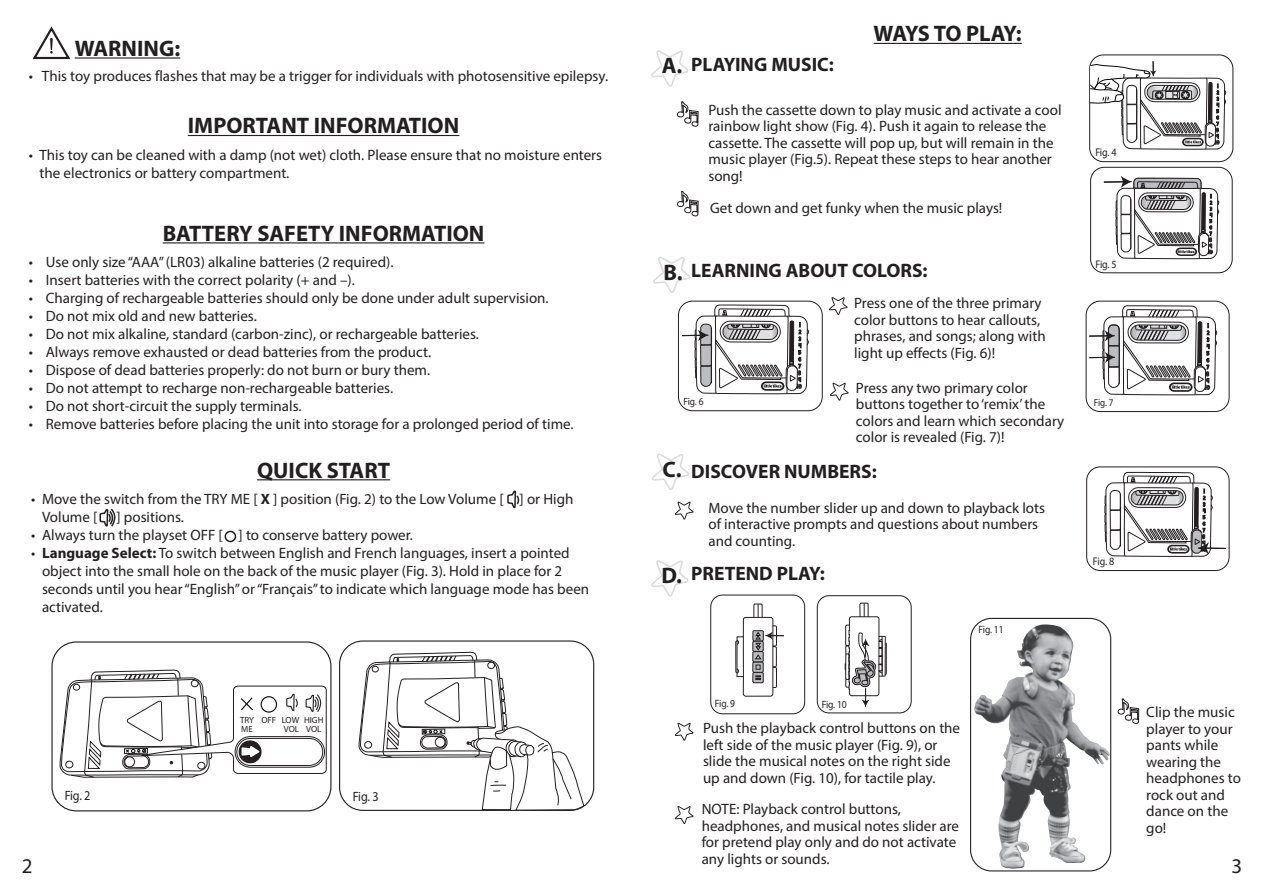
<style>
.page{position:relative;width:1263px;height:893px;background:#fff}
.page>*{position:absolute;margin:0;border:0;box-sizing:border-box;transform-origin:0 0}
.t1{font:700 22.5px "Myriad Pro";color:#231f20}
.t2{font:700 22.5px "Myriad Pro";letter-spacing:-.03em;color:#231f20}
.t3{font:21px "Myriad Pro";color:#231f20}
.t4{font:700 19.5px "Myriad Pro";color:#231f20}
.t5{font:15px/16.5px "Myriad Pro";color:#231f20}
.t6{font:13.5px "Myriad Pro";letter-spacing:-.025em;color:#231f20;scale:.9 1}
.t7{font:11.25px "Myriad Pro";color:#231f20;scale:.9 1}
.t8{font:11.1px "Myriad Pro";letter-spacing:-.025em;color:#231f20;scale:.9 1}
.t9{font:10.65px "Myriad Pro";letter-spacing:-.01em;color:#231f20;scale:.9 1}
.t10{font:10.5px "Myriad Pro";color:#231f20;scale:.9 1}
.t11{font:10.2px "Myriad Pro";color:#231f20;scale:.9 1}
.t12{font:8.85px/8.9px "Myriad Pro";color:#231f20}
.s1{font-weight:700}
</style>
<div class="page">
<svg style="left:32px;top:26px;width:39px;height:34px"></svg>
<svg style="left:652px;top:453px;width:37px;height:37px"></svg>
<svg style="left:651px;top:50px;width:38px;height:37px"></svg>
<svg style="left:651px;top:560px;width:38px;height:37px"></svg>
<svg style="left:675px;top:501px;width:19px;height:19px"></svg>
<svg style="left:675px;top:723px;width:19px;height:18px"></svg>
<svg style="left:675px;top:806px;width:19px;height:18px"></svg>
<svg style="left:1117px;top:698px;width:22px;height:26px"></svg>
<svg style="left:676px;top:191px;width:23px;height:26px"></svg>
<svg style="left:676px;top:101px;width:23px;height:26px"></svg>
<hr style="left:75px;top:57px;width:105px;height:2px;background:#231f20">
<hr style="left:188px;top:135px;width:271px;height:1px;background:#231f20">
<hr style="left:163px;top:242px;width:321px;height:1px;background:#231f20">
<hr style="left:257px;top:479px;width:133px;height:1px;background:#231f20">
<hr style="left:874px;top:43px;width:148px;height:1px;background:#231f20">
<svg style="left:735px;top:603px;width:49px;height:94px"></svg>
<div style="left:51px;top:641px;width:280px;height:170px;border:1px solid #231f20;border-radius:24px"></div>
<div style="left:339px;top:640px;width:255px;height:171px;border:1px solid #231f20;border-radius:23px"></div>
<div style="left:710px;top:595px;width:95px;height:119px;border:1px solid #231f20;border-radius:12px"></div>
<div style="left:817px;top:595px;width:94px;height:118px;border:1px solid #231f20;border-radius:12px"></div>
<div style="left:970px;top:618px;width:141px;height:253px;border:1px solid #231f20;border-radius:21px"></div>
<img style="left:973px;top:624px;width:122px;height:244px">
<svg style="left:60px;top:669px;width:267px;height:109px"></svg>
<div style="left:237px;top:738px;width:86px;height:28px;border:1px solid #231f20;border-radius:14px"></div>
<div style="left:225px;top:531px;width:11px;height:11px;border:2px solid #231f20;border-radius:50%"></div>
<svg style="left:507px;top:490px;width:13px;height:19px"></svg>
<svg style="left:99px;top:508px;width:17px;height:19px"></svg>
<svg style="left:359px;top:651px;width:225px;height:160px"></svg>
<div style="left:1086px;top:301px;width:143px;height:111px;border:1px solid #231f20;border-radius:14px"></div>
<svg style="left:653px;top:256px;width:156px;height:156px"></svg>
<div style="left:1086px;top:467px;width:143px;height:104px;border:1px solid #231f20;border-radius:14px"></div>
<svg style="left:1089px;top:54px;width:137px;height:517px"></svg>
<svg style="left:829px;top:297px;width:58px;height:417px"></svg>
<h1 class="t1" style="left:75px;top:34px;width:107px">WARNING:</h1>
<p class="t5" style="left:29px;top:67px;width:581px">• This toy produces flashes that may be a trigger for individuals with photosensitive epilepsy.</p>
<h1 class="t1" style="left:188px;top:111px;width:273px">IMPORTANT INFORMATION</h1>
<p class="t5" style="left:40px;top:146px;width:564px;line-height:18px;text-indent:-11px">• This toy can be cleaned with a damp (not wet) cloth. Please ensure that no moisture enters the electronics or battery compartment.</p>
<h1 class="t1" style="left:163px;top:218px;width:323px">BATTERY SAFETY INFORMATION</h1>
<p class="t5" style="left:29px;top:253px;width:366px">• Use only size “AAA” (LR03) alkaline batteries (2 required).</p>
<p class="t5" style="left:29px;top:271px;width:328px">• Insert batteries with the correct polarity (+ and –).</p>
<p class="t5" style="left:29px;top:289px;width:521px">• Charging of rechargeable batteries should only be done under adult supervision.</p>
<p class="t5" style="left:29px;top:307px;width:229px">• Do not mix old and new batteries.</p>
<p class="t5" style="left:29px;top:325px;width:452px">• Do not mix alkaline, standard (carbon-zinc), or rechargeable batteries.</p>
<p class="t5" style="left:29px;top:343px;width:404px">• Always remove exhausted or dead batteries from the product.</p>
<p class="t5" style="left:29px;top:361px;width:403px">• Dispose of dead batteries properly: do not burn or bury them.</p>
<p class="t5" style="left:29px;top:379px;width:366px">• Do not attempt to recharge non-rechargeable batteries.</p>
<p class="t5" style="left:29px;top:397px;width:274px">• Do not short-circuit the supply terminals.</p>
<p class="t5" style="left:29px;top:415px;width:546px">• Remove batteries before placing the unit into storage for a prolonged period of time.</p>
<h1 class="t1" style="left:257px;top:455px;width:134px">QUICK START</h1>
<p class="t5" style="left:42px;top:490px;width:533px;line-height:18px;text-indent:-11px">• Move the switch from the TRY ME [ <span class="s1">X</span> ] position (Fig. 2) to the Low Volume [ ] or High<br>Volume [</p>
<p class="t5" style="left:116px;top:509px;width:69px">] positions.</p>
<p class="t5" style="left:31px;top:527px;width:383px">• Always turn the playset OFF [ ] to conserve battery power.</p>
<p class="t5" style="left:42px;top:544px;width:549px;line-height:18px;text-indent:-11px">• <span class="s1">Language Select:</span> To switch between English and French languages, insert a pointed object into the small hole on the back of the music player (Fig. 3). Hold in place for 2 seconds until you hear “English” or “Français” to indicate which language mode has been activated.</p>
<h1 class="t1" style="left:662px;top:51px;width:22px">A.</h1>
<h3 class="t4" style="left:691px;top:52px;width:144px">PLAYING MUSIC:</h3>
<h1 class="t2" style="left:874px;top:19px;width:150px">WAYS TO PLAY:</h1>
<p class="t5" style="left:708px;top:101px;width:355px">Push the cassette down to play music and activate a cool rainbow light show (Fig. 4). Push it again to release the cassette. The cassette will pop up, but will remain in the music player (Fig.5). Repeat these steps to hear another song!</p>
<p class="t5" style="left:710px;top:199px;width:294px">Get down and get funky when the music plays!</p>
<h1 class="t1" style="left:664px;top:257px;width:21px">B.</h1>
<h3 class="t4" style="left:691px;top:258px;width:238px">LEARNING ABOUT COLORS:</h3>
<p class="t7" style="left:1095px;top:145px;width:25px">Fig. 4</p>
<p class="t8" style="left:1095px;top:257px;width:25px">Fig. 5</p>
<p class="t5" style="left:854px;top:295px;width:193px">Press one of the three primary color buttons to hear callouts, phrases, and songs; along with light up effects (Fig. 6)!</p>
<p class="t5" style="left:856px;top:379px;width:210px">Press any two primary color buttons together to ‘remix’ the colors and learn which secondary color is revealed (Fig. 7)!</p>
<p class="t10" style="left:683px;top:395px;width:24px">Fig. 6</p>
<p class="t11" style="left:1094px;top:397px;width:23px">Fig. 7</p>
<h1 class="t1" style="left:662px;top:454px;width:21px">C.</h1>
<h1 class="t1" style="left:661px;top:561px;width:22px">D.</h1>
<h3 class="t4" style="left:691px;top:459px;width:187px">DISCOVER NUMBERS:</h3>
<p class="t5" style="left:708px;top:499px;width:338px">Move the number slider up and down to playback lots of interactive prompts and questions about numbers and counting.</p>
<h3 class="t4" style="left:691px;top:561px;width:135px">PRETEND PLAY:</h3>
<p class="t9" style="left:978px;top:623px;width:29px">Fig. 11</p>
<p class="t8" style="left:1093px;top:555px;width:25px">Fig. 8</p>
<p class="t9" style="left:715px;top:697px;width:24px">Fig. 9</p>
<p class="t9" style="left:822px;top:698px;width:29px">Fig. 10</p>
<p class="t5" style="left:1146px;top:704px;width:96px">Clip the music player to your pants while wearing the headphones to rock out and dance on the go!</p>
<p class="t12" style="left:240px;top:715px;width:38px">TRY OFF<br>ME</p>
<p class="t12" style="left:282px;top:715px;width:19px">LOW<br>VOL</p>
<p class="t12" style="left:304px;top:716px;width:21px">HIGH<br>VOL</p>
<p class="t5" style="left:703px;top:720px;width:259px">Push the playback control buttons on the left side of the music player (Fig. 9), or slide the musical notes on the right side up and down (Fig. 10), for tactile play.</p>
<p class="t6" style="left:65px;top:787px;width:30px">Fig. 2</p>
<p class="t6" style="left:353px;top:788px;width:30px">Fig. 3</p>
<p class="t5" style="left:702px;top:800px;width:259px">NOTE: Playback control buttons, headphones, and musical notes slider are for pretend play only and do not activate any lights or sounds.</p>
<h2 class="t3" style="left:22px;top:853px;width:12px">2</h2>
<h2 class="t3" style="left:1231px;top:853px;width:12px">3</h2>
</div>
